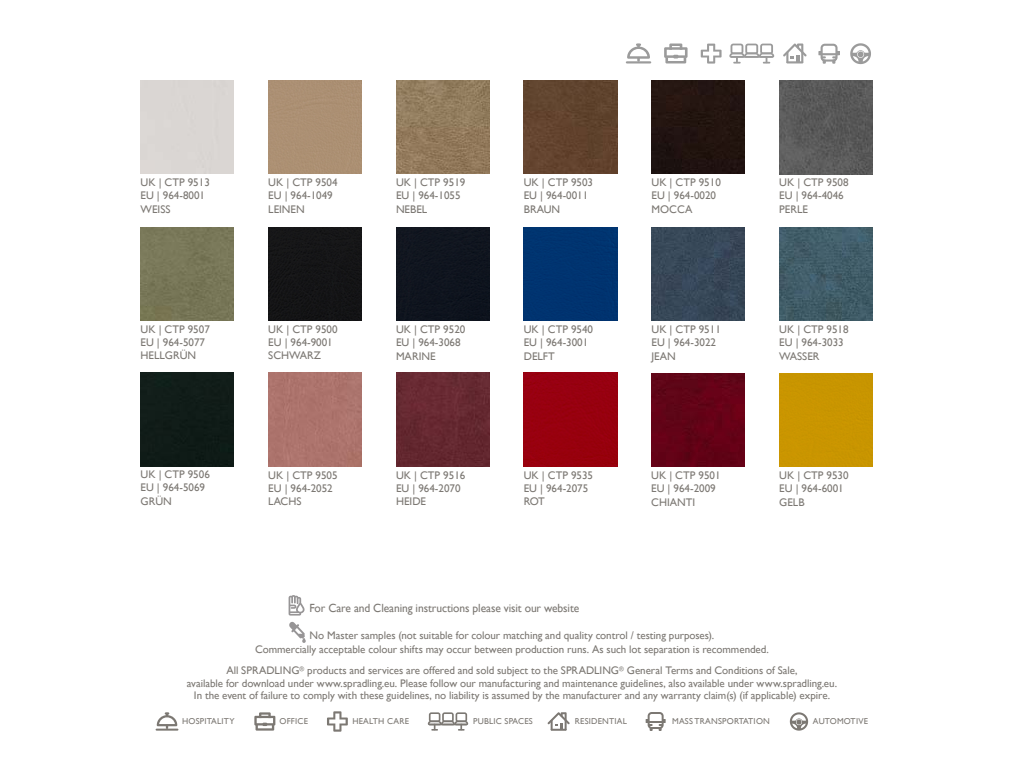
<style>
.page{position:relative;width:1024px;height:768px;background:#fff}
.page>*{position:absolute;margin:0;border:0;box-sizing:border-box;transform-origin:0 0}
.t1{font:11.8px "Gill Sans";letter-spacing:-.01em;color:#7c7873}
.t2{font:11px/13.2px "Gill Sans";color:#7c7873}
.t3{font:8.6px "Gill Sans";letter-spacing:.025em;color:#7c7873}
</style>
<div class="page">
<div style="left:524px;top:80px;width:93px;height:94px;background:#61432e"></div>
<img style="left:396px;top:80px;width:93px;height:94px">
<div style="left:268px;top:373px;width:94px;height:93px;background:#ac746d"></div>
<div style="left:141px;top:227px;width:93px;height:94px;background:#787758"></div>
<div style="left:524px;top:227px;width:93px;height:94px;background:#003470"></div>
<div style="left:524px;top:373px;width:93px;height:93px;background:#98000f"></div>
<img style="left:779px;top:81px;width:94px;height:93px">
<img style="left:779px;top:227px;width:94px;height:94px">
<div style="left:396px;top:373px;width:93px;height:93px;background:#652831"></div>
<div style="left:652px;top:80px;width:93px;height:94px;background:#221410"></div>
<div style="left:779px;top:373px;width:94px;height:94px;background:#c99500"></div>
<div style="left:141px;top:373px;width:93px;height:93px;background:#101c18"></div>
<img style="left:651px;top:373px;width:94px;height:94px">
<img style="left:652px;top:227px;width:93px;height:94px">
<svg style="left:818px;top:44px;width:22px;height:20px"></svg>
<svg style="left:289px;top:622px;width:17px;height:21px"></svg>
<svg style="left:289px;top:595px;width:16px;height:21px"></svg>
<svg style="left:850px;top:43px;width:21px;height:21px"></svg>
<svg style="left:783px;top:43px;width:24px;height:20px"></svg>
<hr style="left:626px;top:61px;width:25px;height:3px;background:#9b9b9b">
<svg style="left:627px;top:43px;width:23px;height:19px"></svg>
<svg style="left:664px;top:44px;width:24px;height:19px"></svg>
<svg style="left:729px;top:44px;width:45px;height:20px"></svg>
<svg style="left:701px;top:44px;width:21px;height:20px"></svg>
<svg style="left:790px;top:712px;width:18px;height:19px"></svg>
<hr style="left:156px;top:729px;width:22px;height:2px;background:#7c7873">
<svg style="left:157px;top:712px;width:20px;height:17px"></svg>
<svg style="left:254px;top:712px;width:21px;height:19px"></svg>
<svg style="left:548px;top:712px;width:22px;height:19px"></svg>
<svg style="left:646px;top:712px;width:20px;height:19px"></svg>
<svg style="left:327px;top:711px;width:21px;height:21px"></svg>
<svg style="left:428px;top:712px;width:40px;height:19px"></svg>
<div style="left:268px;top:227px;width:94px;height:94px;background:#141417"></div>
<div style="left:396px;top:227px;width:93px;height:94px;background:#0f141e"></div>
<p class="t2" style="left:141px;top:176px;width:71px">UK | CTP 9513<br>EU | 964-8001<br>WEISS</p>
<p class="t2" style="left:652px;top:176px;width:71px">UK | CTP 9510<br>EU | 964-0020<br>MOCCA</p>
<p class="t2" style="left:268px;top:176px;width:71px">UK | CTP 9504<br>EU | 964-1049<br>LEINEN</p>
<p class="t2" style="left:396px;top:176px;width:71px">UK | CTP 9519<br>EU | 964-1055<br>NEBEL</p>
<p class="t2" style="left:524px;top:176px;width:71px">UK | CTP 9503<br>EU | 964-0011<br>BRAUN</p>
<p class="t2" style="left:779px;top:176px;width:71px">UK | CTP 9508<br>EU | 964-4046<br>PERLE</p>
<p class="t2" style="left:141px;top:323px;width:71px">UK | CTP 9507<br>EU | 964-5077<br>HELLGRÜN</p>
<p class="t2" style="left:524px;top:323px;width:71px">UK | CTP 9540<br>EU | 964-3001<br>DELFT</p>
<p class="t2" style="left:268px;top:323px;width:71px">UK | CTP 9500<br>EU | 964-9001<br>SCHWARZ</p>
<p class="t2" style="left:396px;top:323px;width:71px">UK | CTP 9520<br>EU | 964-3068<br>MARINE</p>
<p class="t2" style="left:652px;top:323px;width:71px">UK | CTP 9511<br>EU | 964-3022<br>JEAN</p>
<p class="t2" style="left:779px;top:323px;width:71px">UK | CTP 9518<br>EU | 964-3033<br>WASSER</p>
<p class="t2" style="left:141px;top:468px;width:71px">UK | CTP 9506<br>EU | 964-5069<br>GRÜN</p>
<p class="t2" style="left:651px;top:469px;width:71px">UK | CTP 9501<br>EU | 964-2009<br>CHIANTI</p>
<p class="t2" style="left:524px;top:469px;width:71px">UK | CTP 9535<br>EU | 964-2075<br>ROT</p>
<p class="t2" style="left:268px;top:469px;width:71px">UK | CTP 9505<br>EU | 964-2052<br>LACHS</p>
<p class="t2" style="left:396px;top:469px;width:71px">UK | CTP 9516<br>EU | 964-2070<br>HEIDE</p>
<p class="t2" style="left:779px;top:469px;width:71px">UK | CTP 9530<br>EU | 964-6001<br>GELB</p>
<p class="t1" style="left:309px;top:601px;width:271px">For Care and Cleaning instructions please visit our website</p>
<p class="t2" style="left:255px;top:628px;width:515px;line-height:14px;text-align:center">No Master samples (not suitable for colour matching and quality control / testing purposes).<br>Commercially acceptable colour shifts may occur between production runs. As such lot separation is recommended.</p>
<p class="t2" style="left:187px;top:665px;width:652px;line-height:12.5px;text-align:center">All SPRADLING<sup>®</sup> products and services are offered and sold subject to the SPRADLING<sup>®</sup> General Terms and Conditions of Sale,<br>available for download under www.spradling.eu. Please follow our manufacturing and maintenance guidelines, also available under www.spradling.eu.<br>In the event of failure to comply with these guidelines, no liability is assumed by the manufacturer and any warranty claim(s) (if applicable) expire.</p>
<p class="t3" style="left:182px;top:717px;width:54px">HOSPITALITY</p>
<p class="t3" style="left:279px;top:717px;width:30px">OFFICE</p>
<p class="t3" style="left:352px;top:717px;width:58px">HEALTH CARE</p>
<p class="t3" style="left:473px;top:717px;width:61px">PUBLIC SPACES</p>
<p class="t3" style="left:575px;top:716px;width:54px">RESIDENTIAL</p>
<p class="t3" style="left:672px;top:717px;width:99px">MASS TRANSPORTATION</p>
<p class="t3" style="left:813px;top:717px;width:57px">AUTOMOTIVE</p>
</div>
